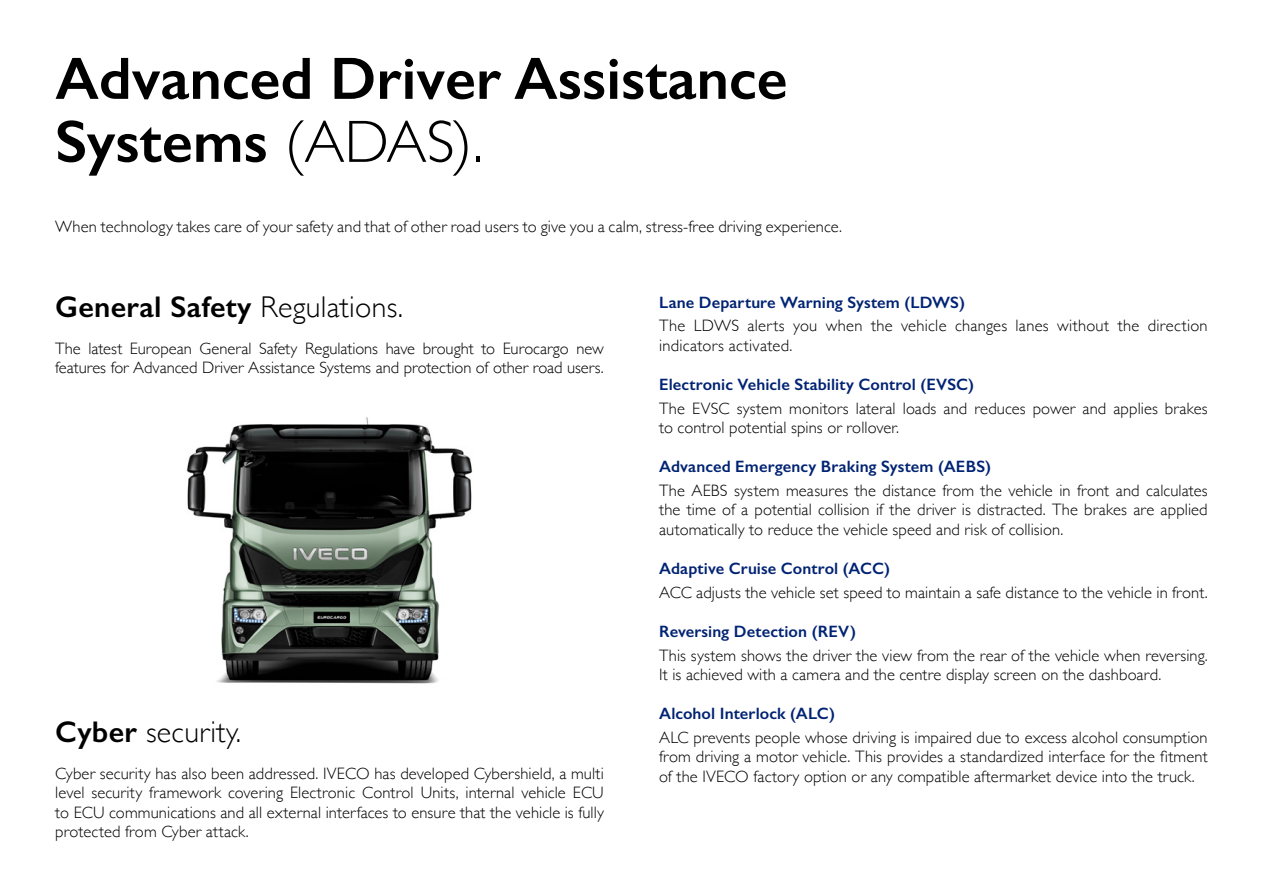
<style>
.page{position:relative;width:1263px;height:893px;background:#fff}
.page>*{position:absolute;margin:0;border:0;box-sizing:border-box;transform-origin:0 0}
.t1{font:600 60px/63px "Gill Sans";color:#000}
.t2{font:600 30px "Gill Sans";letter-spacing:.01em;color:#000}
.t3{font:300 30px "Gill Sans";letter-spacing:.01em;color:#000}
.t4{font:300 16.5px/19.5px "Gill Sans";letter-spacing:.005em;color:#000}
.t5{font:600 16.5px "Gill Sans";letter-spacing:.005em;color:#002373}
.s1{font-weight:300}
.s2{font-weight:600}
</style>
<div class="page">
<img style="left:186px;top:417px;width:287px;height:267px">
<h1 class="t1" style="left:55px;top:47px;width:734px">Advanced Driver Assistance<br>Systems <span class="s1">(ADAS).</span></h1>
<p class="t4" style="left:55px;top:216px;width:788px">When technology takes care of your safety and that of other road users to give you a calm, stress-free driving experience.</p>
<h2 class="t2" style="left:55px;top:289px;width:349px">General Safety <span class="s1">Regulations.</span></h2>
<p class="t4" style="left:55px;top:338px;width:550px">The latest European General Safety Regulations have brought to Eurocargo new features for Advanced Driver Assistance Systems and protection of other road users.</p>
<h2 class="t3" style="left:55px;top:709px;width:187px"><span class="s2">Cyber</span> security.</h2>
<p class="t4" style="left:55px;top:763px;width:550px;text-align:justify">Cyber security has also been addressed. IVECO has developed Cybershield, a multi level security framework covering Electronic Control Units, internal vehicle ECU to ECU communications and all external interfaces to ensure that the vehicle is fully protected from Cyber attack.</p>
<p class="t5" style="left:659px;top:292px;width:307px">Lane Departure Warning System (LDWS)</p>
<p class="t4" style="left:659px;top:315px;width:550px">The LDWS alerts you when the vehicle changes lanes without the direction indicators activated.</p>
<p class="t5" style="left:659px;top:374px;width:317px">Electronic Vehicle Stability Control (EVSC)</p>
<p class="t4" style="left:659px;top:398px;width:550px">The EVSC system monitors lateral loads and reduces power and applies brakes to control potential spins or rollover.</p>
<p class="t5" style="left:659px;top:457px;width:333px">Advanced Emergency Braking System (AEBS)</p>
<p class="t4" style="left:659px;top:480px;width:550px;text-align:justify">The AEBS system measures the distance from the vehicle in front and calculates the time of a potential collision if the driver is distracted. The brakes are applied automatically to reduce the vehicle speed and risk of collision.</p>
<p class="t5" style="left:659px;top:558px;width:232px">Adaptive Cruise Control (ACC)</p>
<p class="t4" style="left:659px;top:582px;width:550px">ACC adjusts the vehicle set speed to maintain a safe distance to the vehicle in front.</p>
<p class="t5" style="left:659px;top:621px;width:198px">Reversing Detection (REV)</p>
<p class="t4" style="left:659px;top:645px;width:550px">This system shows the driver the view from the rear of the vehicle when reversing.<br>It is achieved with a camera and the centre display screen on the dashboard.</p>
<p class="t5" style="left:659px;top:703px;width:177px">Alcohol Interlock (ALC)</p>
<p class="t4" style="left:659px;top:727px;width:550px;text-align:justify">ALC prevents people whose driving is impaired due to excess alcohol consumption from driving a motor vehicle. This provides a standardized interface for the fitment of the IVECO factory option or any compatible aftermarket device into the truck.</p>
</div>
